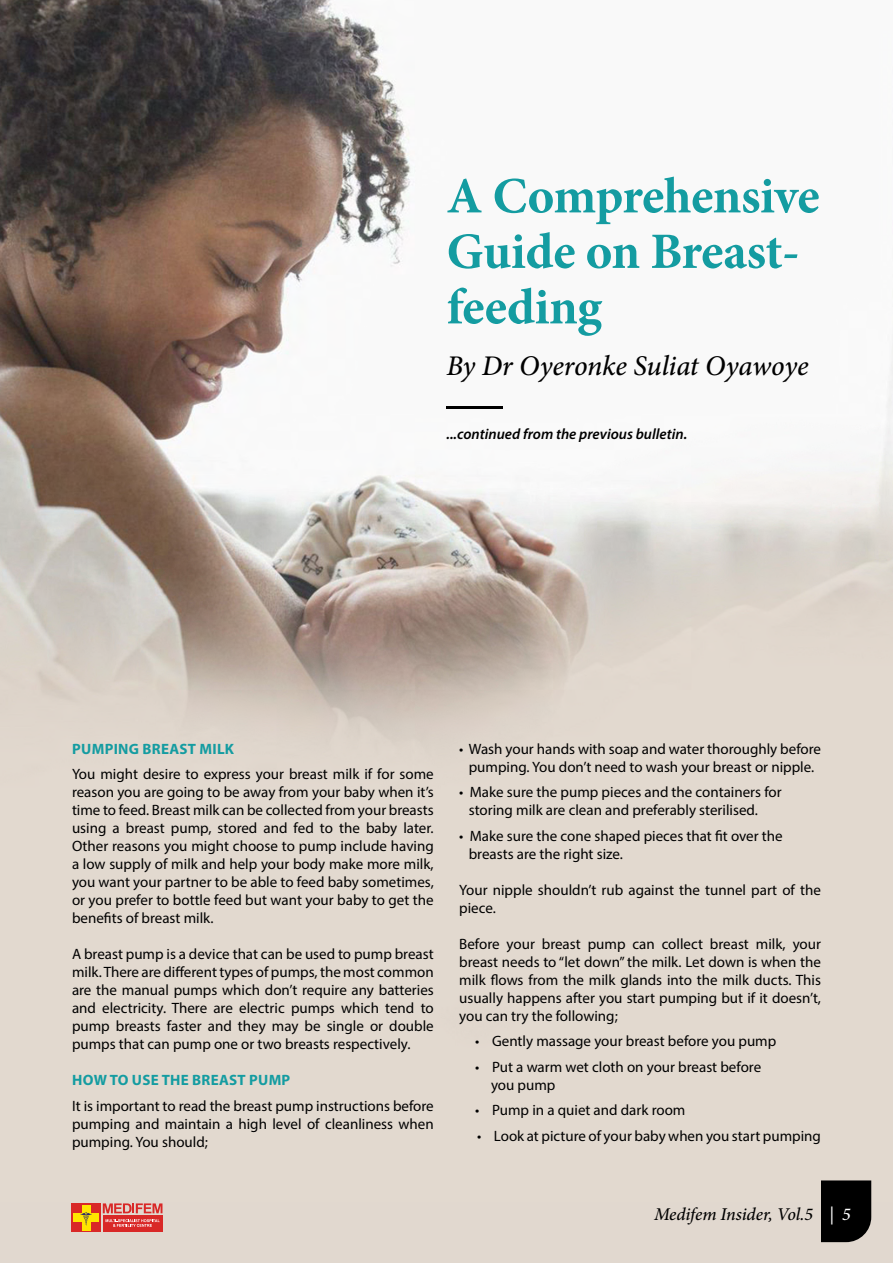
<style>
.page{position:relative;width:893px;height:1263px;background:#e1d8cf}
.page>*{position:absolute;margin:0;border:0;box-sizing:border-box;transform-origin:0 0}
.t1{font:700 51px/55.5px "Minion Pro";letter-spacing:-.015em;color:#149ca1}
.t2{font:italic 500 28.5px "Minion Pro";letter-spacing:-.005em;color:#000}
.t3{font:italic 500 18px "Minion Pro";letter-spacing:-.01em;color:#000}
.t4{font:15px/18px "Myriad Pro";color:#000;text-align:justify}
.t5{font:700 15px "Myriad Pro";letter-spacing:.02em;color:#149ca1}
.t6{font:italic 600 15px "Myriad Pro";color:#000}
.s1{color:#fff}
</style>
<div class="page">
<img style="left:0;top:0;width:893px;height:1201px">
<img style="left:0;top:436px;width:1px;height:227px">
<img style="left:0;top:933px;width:1px;height:227px">
<div style="left:71px;top:1203px;width:30px;height:29px;background:#d92827"></div>
<div style="left:103px;top:1215px;width:59px;height:17px;background:#d92827"></div>
<div style="left:82px;top:1205px;width:8px;height:25px;background:#ffe600"></div>
<div style="left:73px;top:1213px;width:26px;height:9px;background:#ffe600"></div>
<svg style="left:80px;top:1212px;width:12px;height:14px"></svg>
<svg style="left:103px;top:1203px;width:59px;height:10px"></svg>
<svg style="left:106px;top:1219px;width:54px;height:8px"></svg>
<hr style="left:446px;top:406px;width:57px;height:3px;background:#000">
<div style="left:821px;top:1180px;width:50px;height:62px;background:#000"></div>
<h1 class="t1" style="left:446px;top:168px;width:375px">A Comprehensive<br>Guide on Breast&shy;feeding</h1>
<h2 class="t2" style="left:446px;top:347px;width:364px">By Dr Oyeronke Suliat Oyawoye</h2>
<p class="t6" style="left:446px;top:424px;width:242px">...continued from the previous bulletin.</p>
<p class="t5" style="left:72px;top:739px;width:164px">PUMPING BREAST MILK</p>
<p class="t4" style="left:72px;top:765px;width:363px">You might desire to express your breast milk if for some reason you are going to be away from your baby when it’s time to feed. Breast milk can be collected from your breasts using a breast pump, stored and fed to the baby later.<br>Other reasons you might choose to pump include having a low supply of milk and help your body make more milk, you want your partner to be able to feed baby sometimes, or you prefer to bottle feed but want your baby to get the benefits of breast milk.</p>
<p class="t4" style="left:72px;top:945px;width:363px">A breast pump is a device that can be used to pump breast milk. There are different types of pumps, the most common are the manual pumps which don’t require any batteries and electricity. There are electric pumps which tend to pump breasts faster and they may be single or double pumps that can pump one or two breasts respectively.</p>
<p class="t5" style="left:72px;top:1070px;width:220px">HOW TO USE THE BREAST PUMP</p>
<p class="t4" style="left:72px;top:1097px;width:363px">It is important to read the breast pump instructions before pumping and maintain a high level of cleanliness when pumping. You should;</p>
<p class="t4" style="left:459px;top:740px;width:363px;text-align:center">• Wash your hands with soap and water thoroughly before pumping. You don’t need to wash your breast or nipple.</p>
<p class="t4" style="left:469px;top:783px;width:314px;text-indent:-10px">• Make sure the pump pieces and the containers for storing milk are clean and preferably sterilised.</p>
<p class="t4" style="left:469px;top:827px;width:315px;text-indent:-10px">• Make sure the cone shaped pieces that fit over the breasts are the right size.</p>
<p class="t4" style="left:459px;top:881px;width:363px">Your nipple shouldn’t rub against the tunnel part of the piece.</p>
<p class="t4" style="left:459px;top:935px;width:363px">Before your breast pump can collect breast milk, your breast needs to “let down” the milk. Let down is when the milk flows from the milk glands into the milk ducts. This usually happens after you start pumping but if it doesn’t, you can try the following;</p>
<p class="t4" style="left:475px;top:1032px;width:303px">• Gently massage your breast before you pump</p>
<p class="t4" style="left:491px;top:1058px;width:272px;text-indent:-16px">• Put a warm wet cloth on your breast before you pump</p>
<p class="t4" style="left:475px;top:1101px;width:212px">• Pump in a quiet and dark room</p>
<p class="t4" style="left:477px;top:1127px;width:345px">• Look at picture of your baby when you start pumping</p>
<p class="t3" style="left:654px;top:1202px;width:198px">Medifem Insider, Vol.5 <span class="s1">| 5</span></p>
</div>
